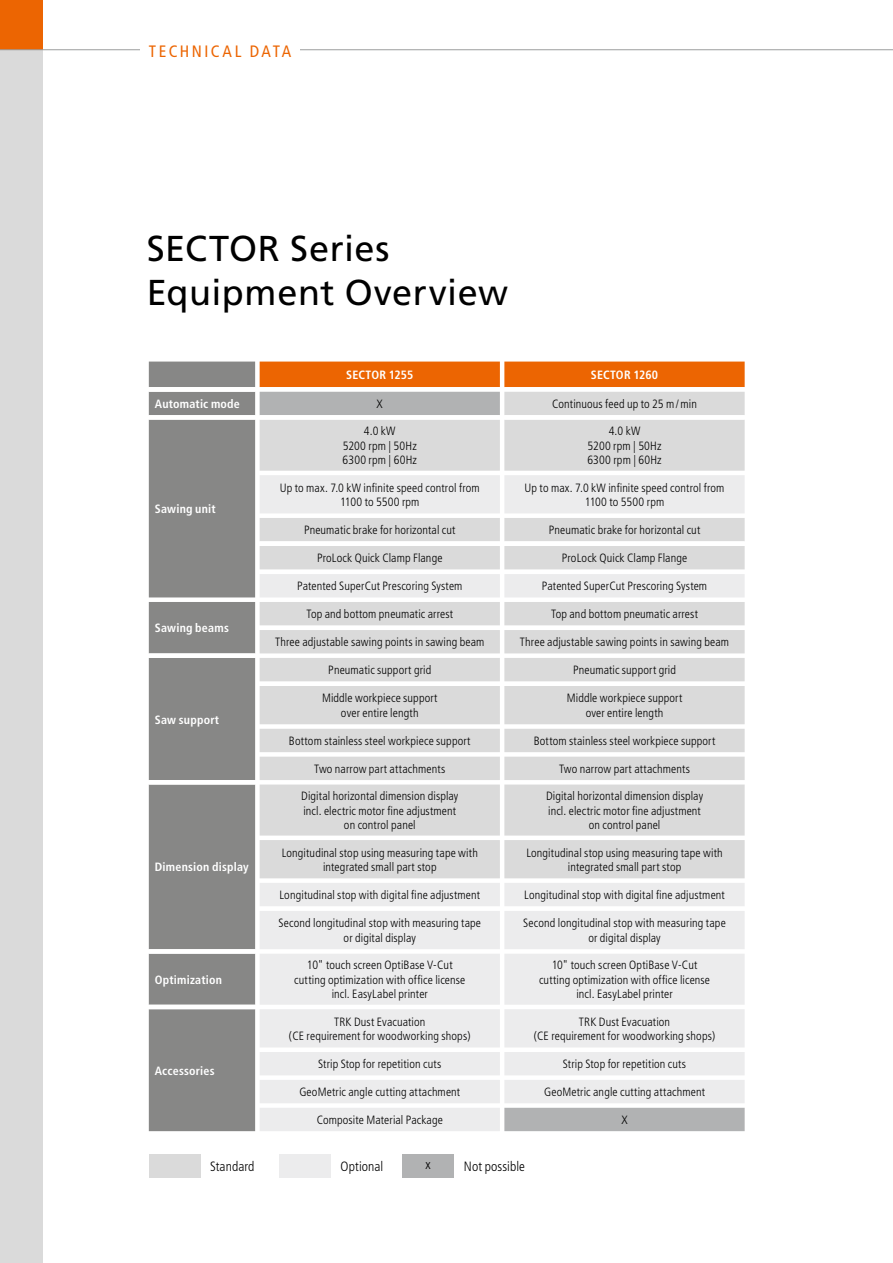
<style>
.page{position:relative;width:893px;height:1263px;background:#fff}
.page>*{position:absolute;margin:0;border:0;box-sizing:border-box;transform-origin:0 0}
.t1{font:36px/43.5px "Frutiger";letter-spacing:.015em;color:#000}
.t2{font:condensed 16.5px "Frutiger";letter-spacing:.15em;color:#ec6502}
.t3{font:300 condensed 13.5px "Frutiger";letter-spacing:.005em;color:#000}
.t4{font:300 condensed 12px/14.4px "Frutiger";letter-spacing:.01em;color:#000;text-align:center}
.t5{font:700 condensed 12px "Frutiger";letter-spacing:.015em;color:#fff}
</style>
<div class="page">
<div style="left:0;top:0;width:43px;height:1263px;background:#dadada"></div>
<div style="left:0;top:0;width:43px;height:49px;background:#ec6502"></div>
<svg style="left:0;top:49px;width:893px;height:2px"></svg>
<div style="left:140px;top:36px;width:160px;height:29px;background:#fff"></div>
<div style="left:149px;top:362px;width:106px;height:769px;background:#878786"></div>
<div style="left:260px;top:362px;width:485px;height:25px;background:#ec6502"></div>
<svg style="left:149px;top:387px;width:351px;height:721px;background:#979796"></svg>
<svg style="left:260px;top:392px;width:485px;height:23px;background:#c6c6c7"></svg>
<svg style="left:149px;top:415px;width:596px;height:594px;background:#a9a9a8"></svg>
<svg style="left:260px;top:475px;width:485px;height:656px;background:#e9e9ea"></svg>
<svg style="left:260px;top:546px;width:485px;height:289px;background:#e0e0e0"></svg>
<div style="left:279px;top:1154px;width:52px;height:24px;background:#ececed"></div>
<div style="left:149px;top:1154px;width:51px;height:24px;background:#dadada"></div>
<div style="left:403px;top:1154px;width:51px;height:24px;background:#b1b2b3"></div>
<h2 class="t2" style="left:149px;top:41px;width:144px">TECHNICAL DATA</h2>
<h1 class="t1" style="left:147px;top:227px;width:363px">SECTOR Series<br>Equipment Overview</h1>
<p class="t5" style="left:346px;top:368px;width:68px">SECTOR 1255</p>
<p class="t5" style="left:591px;top:368px;width:69px">SECTOR 1260</p>
<p class="t5" style="left:155px;top:397px;width:87px">Automatic mode</p>
<p class="t4" style="left:377px;top:397px;width:8px">X</p>
<p class="t4" style="left:552px;top:397px;width:146px">Continuous feed up to 25 m/min</p>
<p class="t5" style="left:155px;top:502px;width:62px">Sawing unit</p>
<p class="t5" style="left:155px;top:621px;width:76px">Sawing beams</p>
<p class="t5" style="left:155px;top:712px;width:66px">Saw support</p>
<p class="t5" style="left:155px;top:860px;width:95px">Dimension display</p>
<p class="t5" style="left:155px;top:972px;width:69px">Optimization</p>
<p class="t5" style="left:155px;top:1063px;width:61px">Accessories</p>
<p class="t4" style="left:343px;top:424px;width:76px">4.0 kW<br>5200 rpm | 50Hz<br>6300 rpm | 60Hz</p>
<p class="t4" style="left:587px;top:424px;width:76px">4.0 kW<br>5200 rpm | 50Hz<br>6300 rpm | 60Hz</p>
<p class="t4" style="left:280px;top:480px;width:201px">Up to max. 7.0 kW infinite speed control from<br>1100 to 5500 rpm</p>
<p class="t4" style="left:525px;top:480px;width:201px">Up to max. 7.0 kW infinite speed control from<br>1100 to 5500 rpm</p>
<p class="t4" style="left:304px;top:523px;width:153px">Pneumatic brake for horizontal cut</p>
<p class="t4" style="left:549px;top:523px;width:153px">Pneumatic brake for horizontal cut</p>
<p class="t4" style="left:317px;top:551px;width:127px">ProLock Quick Clamp Flange</p>
<p class="t4" style="left:562px;top:551px;width:127px">ProLock Quick Clamp Flange</p>
<p class="t4" style="left:297px;top:579px;width:167px">Patented SuperCut Prescoring System</p>
<p class="t4" style="left:542px;top:579px;width:167px">Patented SuperCut Prescoring System</p>
<p class="t4" style="left:306px;top:607px;width:148px">Top and bottom pneumatic arrest</p>
<p class="t4" style="left:551px;top:607px;width:148px">Top and bottom pneumatic arrest</p>
<p class="t4" style="left:275px;top:635px;width:211px">Three adjustable sawing points in sawing beam</p>
<p class="t4" style="left:520px;top:635px;width:211px">Three adjustable sawing points in sawing beam</p>
<p class="t4" style="left:328px;top:663px;width:104px">Pneumatic support grid</p>
<p class="t4" style="left:573px;top:663px;width:104px">Pneumatic support grid</p>
<p class="t4" style="left:322px;top:691px;width:117px">Middle workpiece support over entire length</p>
<p class="t4" style="left:567px;top:691px;width:117px">Middle workpiece support over entire length</p>
<p class="t4" style="left:289px;top:734px;width:183px">Bottom stainless steel workpiece support</p>
<p class="t4" style="left:534px;top:734px;width:183px">Bottom stainless steel workpiece support</p>
<p class="t4" style="left:314px;top:762px;width:132px">Two narrow part attachments</p>
<p class="t4" style="left:559px;top:762px;width:132px">Two narrow part attachments</p>
<p class="t4" style="left:301px;top:789px;width:159px">Digital horizontal dimension display incl. electric motor fine adjustment on control panel</p>
<p class="t4" style="left:546px;top:789px;width:159px">Digital horizontal dimension display incl. electric motor fine adjustment on control panel</p>
<p class="t4" style="left:282px;top:845px;width:198px">Longitudinal stop using measuring tape with integrated small part stop</p>
<p class="t4" style="left:526px;top:845px;width:198px">Longitudinal stop using measuring tape with integrated small part stop</p>
<p class="t4" style="left:279px;top:888px;width:202px">Longitudinal stop with digital fine adjustment</p>
<p class="t4" style="left:524px;top:888px;width:202px">Longitudinal stop with digital fine adjustment</p>
<p class="t4" style="left:279px;top:916px;width:204px">Second longitudinal stop with measuring tape or digital display</p>
<p class="t4" style="left:523px;top:916px;width:204px">Second longitudinal stop with measuring tape or digital display</p>
<p class="t4" style="left:294px;top:958px;width:173px">10" touch screen OptiBase V-Cut cutting optimization with office license incl. EasyLabel printer</p>
<p class="t4" style="left:539px;top:958px;width:173px">10" touch screen OptiBase V-Cut cutting optimization with office license incl. EasyLabel printer</p>
<p class="t4" style="left:289px;top:1014px;width:183px">TRK Dust Evacuation<br>(CE requirement for woodworking shops)</p>
<p class="t4" style="left:534px;top:1014px;width:183px">TRK Dust Evacuation<br>(CE requirement for woodworking shops)</p>
<p class="t4" style="left:318px;top:1057px;width:125px">Strip Stop for repetition cuts</p>
<p class="t4" style="left:563px;top:1057px;width:125px">Strip Stop for repetition cuts</p>
<p class="t4" style="left:299px;top:1085px;width:162px">GeoMetric angle cutting attachment</p>
<p class="t4" style="left:544px;top:1085px;width:162px">GeoMetric angle cutting attachment</p>
<p class="t4" style="left:317px;top:1113px;width:128px">Composite Material Package</p>
<p class="t4" style="left:621px;top:1113px;width:8px">X</p>
<p class="t3" style="left:210px;top:1159px;width:46px">Standard</p>
<p class="t3" style="left:341px;top:1159px;width:44px">Optional</p>
<p class="t3" style="left:426px;top:1156px;width:7px">x</p>
<p class="t3" style="left:464px;top:1159px;width:63px">Not possible</p>
</div>
